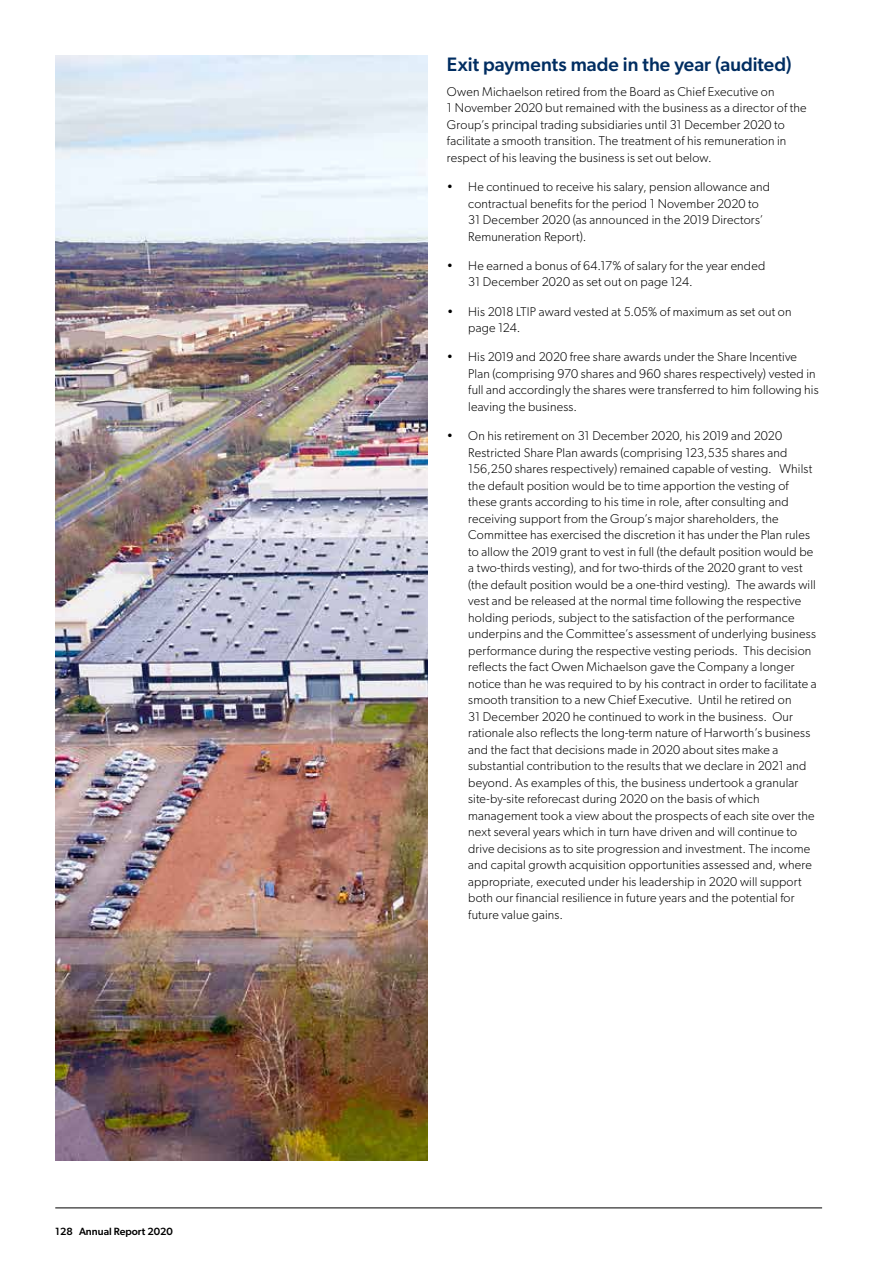
<style>
.page{position:relative;width:893px;height:1263px;background:#fff}
.page>*{position:absolute;margin:0;border:0;box-sizing:border-box;transform-origin:0 0}
.t1{font:500 19.5px "Gibson";letter-spacing:.005em;color:#002d61}
.t2{font:300 12.75px/16.5px "Gibson";letter-spacing:.015em;color:#000}
.t3{font:500 10.5px "Gibson";color:#000}
</style>
<div class="page">
<hr style="left:55px;top:1207px;width:767px;height:1px;background:#000">
<img style="left:55px;top:55px;width:373px;height:1105px">
<p class="t3" style="left:55px;top:1225px;width:119px">128 Annual Report 2020</p>
<h1 class="t1" style="left:447px;top:52px;width:346px">Exit payments made in the year (audited)</h1>
<p class="t2" style="left:447px;top:83px;width:361px">Owen Michaelson retired from the Board as Chief Executive on<br>1 November 2020 but remained with the business as a director of the Group’s principal trading subsidiaries until 31 December 2020 to facilitate a smooth transition. The treatment of his remuneration in respect of his leaving the business is set out below.</p>
<p class="t2" style="left:468px;top:178px;width:303px;text-indent:-21px">• He continued to receive his salary, pension allowance and contractual benefits for the period 1 November 2020 to 31 December 2020 (as announced in the 2019 Directors’ Remuneration Report).</p>
<p class="t2" style="left:468px;top:257px;width:299px;text-indent:-21px">• He earned a bonus of 64.17% of salary for the year ended<br>31 December 2020 as set out on page 124.</p>
<p class="t2" style="left:468px;top:303px;width:325px;text-indent:-21px">• His 2018 LTIP award vested at 5.05% of maximum as set out on page 124.</p>
<p class="t2" style="left:468px;top:349px;width:352px;text-indent:-21px">• His 2019 and 2020 free share awards under the Share Incentive Plan (comprising 970 shares and 960 shares respectively) vested in full and accordingly the shares were transferred to him following his leaving the business.</p>
<p class="t2" style="left:468px;top:427px;width:350px;text-indent:-21px">• On his retirement on 31 December 2020, his 2019 and 2020<br>Restricted Share Plan awards (comprising 123,535 shares and 156,250 shares respectively) remained capable of vesting. Whilst the default position would be to time apportion the vesting of these grants according to his time in role, after consulting and receiving support from the Group’s major shareholders, the Committee has exercised the discretion it has under the Plan rules to allow the 2019 grant to vest in full (the default position would be a two-thirds vesting), and for two-thirds of the 2020 grant to vest (the default position would be a one-third vesting). The awards will vest and be released at the normal time following the respective holding periods, subject to the satisfaction of the performance underpins and the Committee’s assessment of underlying business performance during the respective vesting periods. This decision reflects the fact Owen Michaelson gave the Company a longer notice than he was required to by his contract in order to facilitate a smooth transition to a new Chief Executive. Until he retired on<br>31 December 2020 he continued to work in the business. Our rationale also reflects the long-term nature of Harworth’s business and the fact that decisions made in 2020 about sites make a substantial contribution to the results that we declare in 2021 and beyond. As examples of this, the business undertook a granular site-by-site reforecast during 2020 on the basis of which management took a view about the prospects of each site over the next several years which in turn have driven and will continue to drive decisions as to site progression and investment. The income and capital growth acquisition opportunities assessed and, where appropriate, executed under his leadership in 2020 will support both our financial resilience in future years and the potential for future value gains.</p>
</div>
